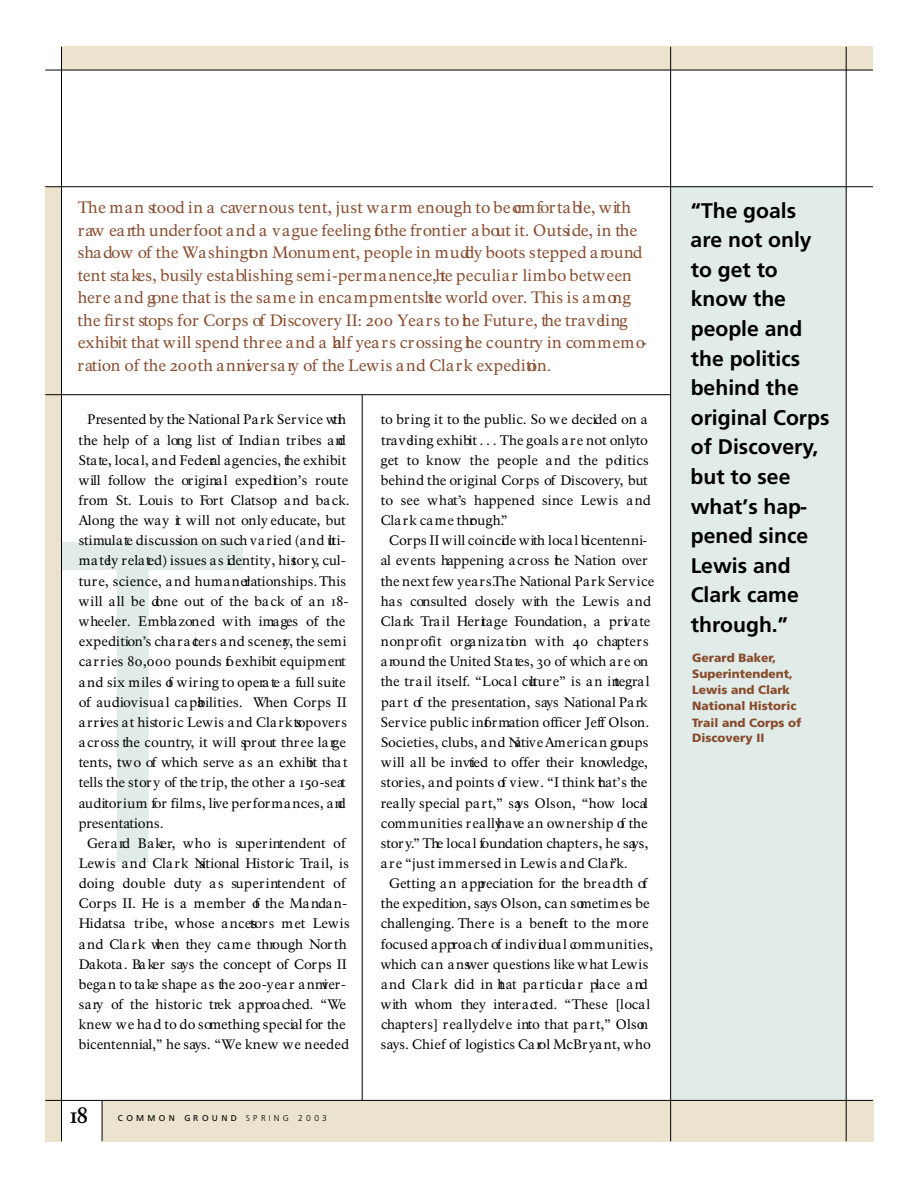
<style>
.page{position:relative;width:918px;height:1188px;background:#fff}
.page>*{position:absolute;margin:0;border:0;box-sizing:border-box;transform-origin:0 0}
.t1{font:700 21.9px "NPS Rawlinson";color:#000}
.t2{font:700 21.15px/29.5px "Frutiger";color:#000}
.t3{font:16.2px/22.5px "NPS Rawlinson";color:#874b2d}
.t4{font:13.5px/20.1px "NPS Rawlinson";color:#000}
.t5{font:900 12px/16px "Frutiger";color:#874b2d}
.t6{font:8.4px "Frutiger";letter-spacing:.375em;color:#000}
.s1{font-weight:300}
</style>
<div class="page">
<div style="left:670px;top:187px;width:177px;height:923px;background:#e1ebe7"></div>
<img style="left:62px;top:543px;width:181px;height:318px">
<div style="left:45px;top:187px;width:16px;height:954px;background:#ece3cf"></div>
<hr style="left:45px;top:186px;width:828px;height:1px;background:#000">
<div style="left:61px;top:47px;width:812px;height:23px;background:#ece3cf"></div>
<div style="left:102px;top:1100px;width:771px;height:41px;background:#ece3cf"></div>
<hr style="left:102px;top:1100px;width:1px;height:41px;background:#000">
<hr style="left:61px;top:47px;width:1px;height:1094px;background:#000">
<hr style="left:670px;top:47px;width:1px;height:1094px;background:#000">
<hr style="left:846px;top:47px;width:1px;height:1094px;background:#000">
<hr style="left:45px;top:1100px;width:828px;height:1px;background:#000">
<hr style="left:362px;top:395px;width:1px;height:705px;background:#000">
<hr style="left:45px;top:394px;width:626px;height:1px;background:#000">
<hr style="left:45px;top:70px;width:828px;height:1px;background:#000">
<p class="t3" style="left:78px;top:198px;width:571px">The man stood in a cavernous tent, just warm enough to be comfortable, with raw earth underfoot and a vague feeling of the frontier about it. Outside, in the shadow of the Washington Monument, people in muddy boots stepped around tent stakes, busily establishing semi-permanence, the peculiar limbo between here and gone that is the same in encampments the world over. This is among the first stops for Corps of Discovery II: 200 Years to the Future, the traveling exhibit that will spend three and a half years crossing the country in commemo&shy;ration of the 200th anniversary of the Lewis and Clark expedition.</p>
<p class="t4" style="left:381px;top:411px;width:272px">to bring it to the public. So we decided on a traveling exhibit . . . The goals are not onlyto get to know the people and the pol it ic s behind the original Corps of Discovery, but to see what ’s hap p e ned si nce Lewis and Clark came through.”</p>
<p class="t4" style="left:381px;top:532px;width:275px;text-indent:8px">Corps II will coincide with local bicentenni&shy;al events happening across the Nation over the next few years. The National Park Service has con sulted cl o s el y w ith the Lewis and Clark Trail Heritage Foundation, a private n on profit orga n iz at ion with 40 chap te r s around the United States, 30 of which are on the trail itself. “Local culture” is an integral part of the presentation, says National Park Service public information officer Jeff Olson.<br>Societies, clubs, and NativeAmerican groups will all be invited to offer their knowledge, stories, and points of view. “I think that’s the really special part,” says Olson, “how local communities reallyhave an ownership of the story.” The local foundation chapters, he says, are “just immersed in Lewis and Clark.</p>
<p class="t4" style="left:79px;top:411px;width:273px;text-indent:9px">Presented by the National Park Service with the help of a long list of Indian tribes and State, local, and Federal agencies, the exhibit w ill fol l ow the or ig i nal expedit ion’s route from St. Louis to Fort Clatsop and back.<br>Along the way it will not only educate, but stimulate discussion on such varied (and ulti&shy;mately related) issues as identity, history, cul&shy;ture, science, and human relationships. This will all be done out of the back of an 18- whe el e r. Embla z oned with ima ges of the expedition’s characters and scenery, the semi carries 80,000 pounds of exhibit equipment and six miles of wiring to operate a full suite of audiovisual capabilities. When Corps II arrives at historic Lewis and Clark stopovers across the country, it will sprout three large tents, two of which serve as an exhibit that tells the story of the trip, the other a 150-seat auditorium for films, live performances, and presentations.</p>
<p class="t4" style="left:79px;top:834px;width:273px;text-align:center">G e ra rd Bake r, who is su p e r i nte nde nt of Lewis and Clark National Historic Trail, is do i ng dou ble dut y as su p e r i nte nde nt of Corps II. He is a member of the Mandan-Hidatsa tribe, whose ancestors met Lewis and Clark when they came through North Dakota. Baker says the concept of Corps II began to take shape as the 200-year anniver&shy;sary of the historic trek approached. “We knew we had to do something special for the bicentennial,” he says. “We knew we needed</p>
<p class="t4" style="left:611px;top:854px;width:9px">”</p>
<p class="t4" style="left:389px;top:874px;width:260px">Getting an appreciation for the breadth of</p>
<p class="t4" style="left:381px;top:895px;width:270px">the expedition, says Olson, can sometimes be</p>
<p class="t4" style="left:381px;top:915px;width:269px">challenging. There is a benefit to the more</p>
<p class="t4" style="left:381px;top:935px;width:274px">focused approach of individual communities,</p>
<p class="t4" style="left:381px;top:955px;width:269px">which can answer questions like what Lewis</p>
<p class="t4" style="left:381px;top:975px;width:268px">and Clark did in that particular place and</p>
<p class="t4" style="left:381px;top:996px;width:271px">w ith wh om the y i nte ra cted. “These [local</p>
<p class="t4" style="left:381px;top:1016px;width:269px">chapters] reallydelve into that part,” Olson</p>
<p class="t4" style="left:381px;top:1036px;width:272px">says. Chief of logistics Carol McBryant, who</p>
<h1 class="t1" style="left:70px;top:1107px;width:20px">18</h1>
<p class="t6" style="left:118px;top:1115px;width:210px">COMMON GROUND <span class="s1">SPRING 2003</span></p>
<h2 class="t2" style="left:691px;top:197px;width:140px">“The goals are not only to get to know the people and the politics behind the original Corps of Discovery, but to see what’s hap&shy;pened since<br>Lewis and<br>Clark came through.”</h2>
<p class="t5" style="left:692px;top:651px;width:111px">Gerard Baker,<br>Superintendent,<br>Lewis and Clark<br>National Historic<br>Trail and Corps of<br>Discovery II</p>
</div>
